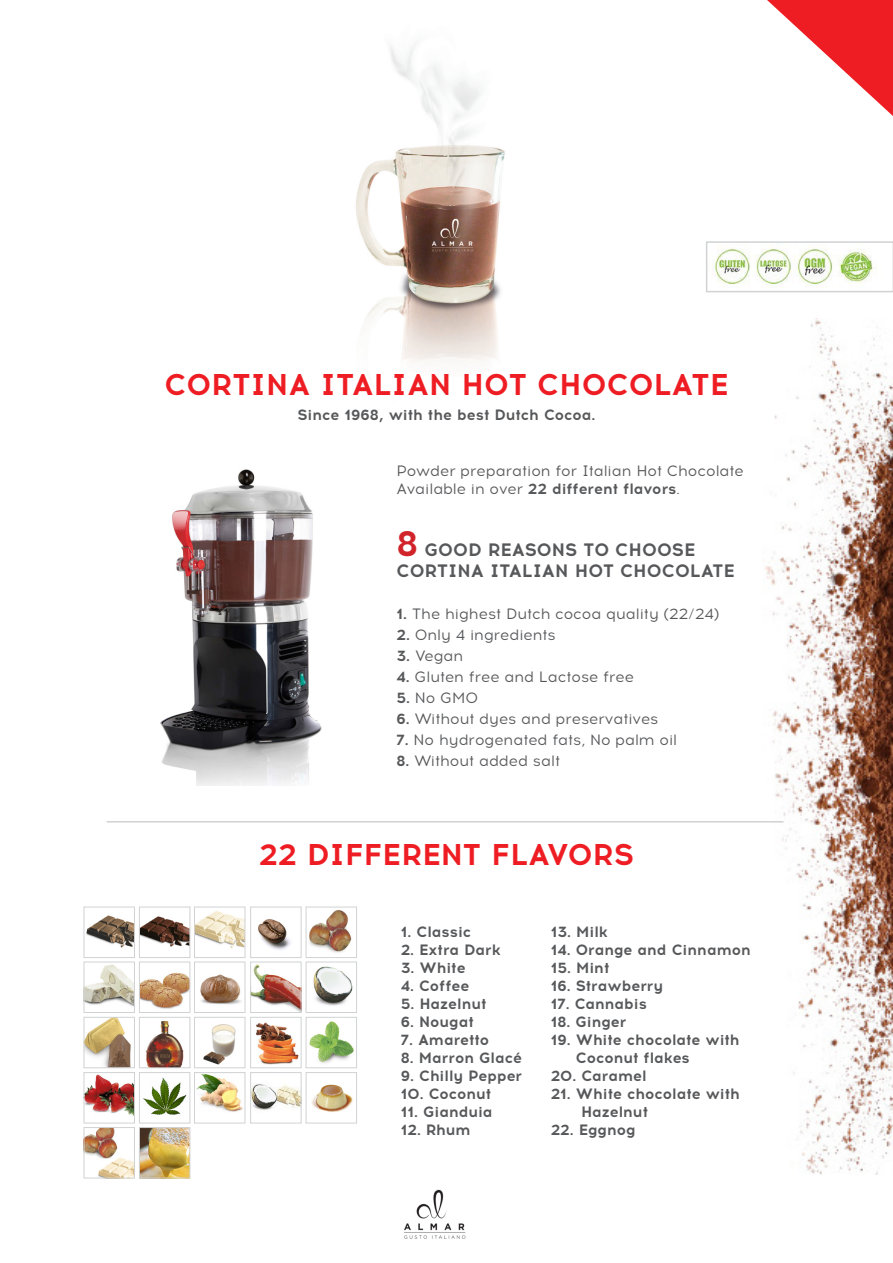
<style>
.page{position:relative;width:893px;height:1263px;background:#fff}
.page>*{position:absolute;margin:0;border:0;box-sizing:border-box;transform-origin:0 0}
.t1{font:700 30px "Acrom";color:#ee1d23}
.t2{font:700 18px "Acrom";color:#57585a}
.t3{font:700 15px "Acrom";color:#57585a}
.t4{font:15px "Acrom";color:#57585a}
.s1{font-weight:400}
.s2{font-size:36px;color:#d1232a}
.s3{font-weight:700}
</style>
<div class="page">
<img style="left:356px;top:46px;width:149px;height:317px">
<img style="left:733px;top:320px;width:160px;height:854px">
<svg style="left:767px;top:0;width:126px;height:116px"></svg>
<img style="left:160px;top:469px;width:162px;height:316px">
<hr style="left:107px;top:821px;width:676px;height:1px;background:#d1d2d4">
<svg style="left:706px;top:241px;width:187px;height:51px"></svg>
<img style="left:309px;top:1021px;width:45px;height:42px">
<div style="left:306px;top:1017px;width:51px;height:51px;border:1px solid #d1d2d4"></div>
<img style="left:145px;top:1020px;width:39px;height:46px">
<div style="left:139px;top:1017px;width:51px;height:51px;border:1px solid #d1d2d4"></div>
<img style="left:252px;top:1084px;width:47px;height:26px">
<div style="left:250px;top:1072px;width:51px;height:51px;border:1px solid #d1d2d4"></div>
<img style="left:196px;top:1074px;width:47px;height:38px">
<div style="left:194px;top:1072px;width:51px;height:51px;border:1px solid #d1d2d4"></div>
<img style="left:252px;top:964px;width:47px;height:47px">
<div style="left:250px;top:962px;width:51px;height:51px;border:1px solid #d1d2d4"></div>
<img style="left:86px;top:964px;width:47px;height:43px">
<div style="left:84px;top:962px;width:51px;height:51px;border:1px solid #d1d2d4"></div>
<img style="left:143px;top:1077px;width:44px;height:38px">
<div style="left:139px;top:1072px;width:51px;height:51px;border:1px solid #d1d2d4"></div>
<img style="left:86px;top:915px;width:47px;height:33px">
<div style="left:84px;top:907px;width:51px;height:51px;border:1px solid #d1d2d4"></div>
<img style="left:141px;top:972px;width:47px;height:37px">
<div style="left:139px;top:962px;width:51px;height:51px;border:1px solid #d1d2d4"></div>
<img style="left:86px;top:1074px;width:47px;height:41px">
<div style="left:84px;top:1072px;width:51px;height:51px;border:1px solid #d1d2d4"></div>
<img style="left:86px;top:1019px;width:45px;height:47px">
<div style="left:84px;top:1017px;width:51px;height:51px;border:1px solid #d1d2d4"></div>
<img style="left:309px;top:910px;width:43px;height:43px">
<div style="left:306px;top:907px;width:51px;height:51px;border:1px solid #d1d2d4"></div>
<img style="left:311px;top:1084px;width:42px;height:28px">
<div style="left:306px;top:1072px;width:51px;height:51px;border:1px solid #d1d2d4"></div>
<img style="left:196px;top:911px;width:47px;height:37px">
<div style="left:194px;top:907px;width:51px;height:51px;border:1px solid #d1d2d4"></div>
<img style="left:203px;top:1024px;width:33px;height:41px">
<div style="left:194px;top:1017px;width:51px;height:51px;border:1px solid #d1d2d4"></div>
<img style="left:141px;top:916px;width:47px;height:31px">
<div style="left:139px;top:907px;width:51px;height:51px;border:1px solid #d1d2d4"></div>
<img style="left:200px;top:974px;width:41px;height:31px">
<div style="left:194px;top:962px;width:51px;height:51px;border:1px solid #d1d2d4"></div>
<img style="left:313px;top:966px;width:40px;height:40px">
<div style="left:306px;top:962px;width:51px;height:51px;border:1px solid #d1d2d4"></div>
<img style="left:258px;top:919px;width:33px;height:31px">
<div style="left:250px;top:907px;width:51px;height:51px;border:1px solid #d1d2d4"></div>
<img style="left:86px;top:1129px;width:47px;height:47px">
<div style="left:84px;top:1127px;width:51px;height:51px;border:1px solid #d1d2d4"></div>
<img style="left:256px;top:1022px;width:43px;height:43px">
<div style="left:250px;top:1017px;width:51px;height:51px;border:1px solid #d1d2d4"></div>
<img style="left:141px;top:1129px;width:47px;height:47px">
<div style="left:139px;top:1127px;width:51px;height:51px;border:1px solid #d1d2d4"></div>
<img style="left:404px;top:1189px;width:62px;height:50px">
<p class="t1" style="left:165px;top:363px;width:565px">CORTINA ITALIAN HOT CHOCOLATE</p>
<p class="t3" style="left:297px;top:404px;width:299px">Since 1968, with the best Dutch Cocoa.</p>
<p class="t4" style="left:396px;top:462px;width:349px">Powder preparation for Italian Hot Chocolate</p>
<p class="t3" style="left:396px;top:478px;width:285px"><span class="s1">Available in over</span> 22 different flavors<span class="s1">.</span></p>
<p class="t2" style="left:396px;top:536px;width:300px"><span class="s2">8</span> GOOD REASONS TO CHOOSE</p>
<p class="t2" style="left:396px;top:558px;width:340px">CORTINA ITALIAN HOT CHOCOLATE</p>
<p class="t4" style="left:396px;top:604px;width:325px"><span class="s3">1.</span> The highest Dutch cocoa quality (22/24)</p>
<p class="t4" style="left:396px;top:625px;width:161px"><span class="s3">2.</span> Only 4 ingredients</p>
<p class="t4" style="left:396px;top:646px;width:68px"><span class="s3">3.</span> Vegan</p>
<p class="t4" style="left:396px;top:667px;width:239px"><span class="s3">4.</span> Gluten free and Lactose free</p>
<p class="t4" style="left:396px;top:688px;width:83px"><span class="s3">5.</span> No GMO</p>
<p class="t4" style="left:396px;top:709px;width:263px"><span class="s3">6.</span> Without dyes and preservatives</p>
<p class="t4" style="left:396px;top:730px;width:282px"><span class="s3">7.</span> No hydrogenated fats, No palm oil</p>
<p class="t4" style="left:396px;top:751px;width:165px"><span class="s3">8.</span> Without added salt</p>
<p class="t1" style="left:259px;top:833px;width:377px">22 DIFFERENT FLAVORS</p>
<p class="t3" style="left:401px;top:921px;width:72px">1. Classic</p>
<p class="t3" style="left:401px;top:939px;width:102px">2. Extra Dark</p>
<p class="t3" style="left:401px;top:957px;width:66px">3. White</p>
<p class="t3" style="left:401px;top:975px;width:70px">4. Coffee</p>
<p class="t3" style="left:401px;top:993px;width:87px">5. Hazelnut</p>
<p class="t3" style="left:401px;top:1011px;width:75px">6. Nougat</p>
<p class="t3" style="left:401px;top:1029px;width:90px">7. Amaretto</p>
<p class="t3" style="left:401px;top:1047px;width:123px">8. Marron Glacé</p>
<p class="t3" style="left:401px;top:1065px;width:123px">9. Chilly Pepper</p>
<p class="t3" style="left:401px;top:1083px;width:92px">10. Coconut</p>
<p class="t3" style="left:401px;top:1101px;width:93px">11. Gianduia</p>
<p class="t3" style="left:401px;top:1119px;width:71px">12. Rhum</p>
<p class="t3" style="left:551px;top:921px;width:59px">13. Milk</p>
<p class="t3" style="left:551px;top:939px;width:202px">14. Orange and Cinnamon</p>
<p class="t3" style="left:551px;top:957px;width:60px">15. Mint</p>
<p class="t3" style="left:551px;top:975px;width:114px">16. Strawberry</p>
<p class="t3" style="left:551px;top:993px;width:98px">17. Cannabis</p>
<p class="t3" style="left:551px;top:1011px;width:77px">18. Ginger</p>
<p class="t3" style="left:551px;top:1029px;width:191px">19. White chocolate with</p>
<p class="t3" style="left:576px;top:1047px;width:115px">Coconut flakes</p>
<p class="t3" style="left:551px;top:1065px;width:97px">20. Caramel</p>
<p class="t3" style="left:551px;top:1083px;width:191px">21. White chocolate with</p>
<p class="t3" style="left:581px;top:1101px;width:69px">Hazelnut</p>
<p class="t3" style="left:551px;top:1119px;width:87px">22. Eggnog</p>
</div>
